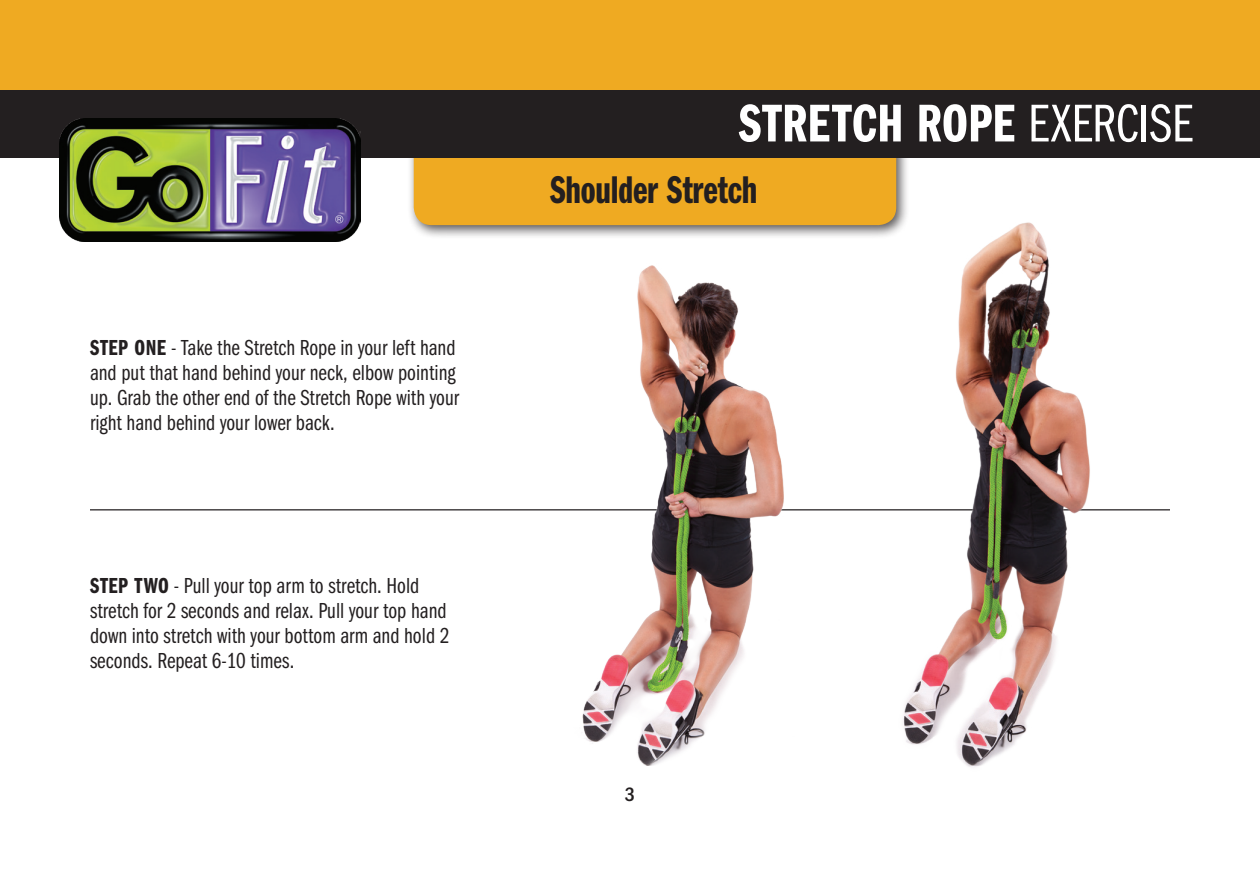
<style>
.page{position:relative;width:1260px;height:878px;background:#fff}
.page>*{position:absolute;margin:0;border:0;box-sizing:border-box;transform-origin:0 0}
.t1{font:55px "Franklin Gothic URW Com Dem";color:#fff}
.t2{font:40px "Franklin Gothic URW Com Dem";letter-spacing:-.005em;color:#231f20;scale:.95 1}
.t3{font:22.5px/25px "Franklin Gothic URW Com Boo";color:#231f20}
.t4{font:500 20px "Franklin Gothic URW Con";color:#231f20}
.s1{font-family:"Franklin Gothic URW Com Dem"}
.s2{font-family:"Franklin Gothic URW Com Boo"}
</style>
<div class="page">
<hr style="left:90px;top:509px;width:1080px;height:1px;background:#231f20">
<div style="left:407px;top:134px;width:503px;height:105px;background:#231f20;opacity:.75"></div>
<div style="left:414px;top:158px;width:482px;height:67px;background:#efaa22"></div>
<div style="left:0;top:0;width:1260px;height:158px;background:#efaa22"></div>
<div style="left:0;top:90px;width:1260px;height:68px;background:#231f20"></div>
<img style="left:60px;top:119px;width:300px;height:123px">
<img style="left:532px;top:265px;width:286px;height:500px">
<img style="left:833px;top:215px;width:335px;height:552px">
<p class="t3" style="left:90px;top:335px;width:371px"><span class="s1">STEP ONE</span> - Take the Stretch Rope in your left hand and put that hand behind your neck, elbow pointing up. Grab the other end of the Stretch Rope with your right hand behind your lower back.</p>
<p class="t3" style="left:90px;top:573px;width:361px"><span class="s1">STEP TWO</span> - Pull your top arm to stretch. Hold stretch for 2 seconds and relax. Pull your top hand down into stretch with your bottom arm and hold 2 seconds. Repeat 6-10 times.</p>
<h1 class="t1" style="left:739px;top:92px;width:455px">STRETCH ROPE <span class="s2">EXERCISE</span></h1>
<h2 class="t2" style="left:550px;top:167px;width:220px">Shoulder Stretch</h2>
<p class="t4" style="left:625px;top:781px;width:12px">3</p>
</div>
